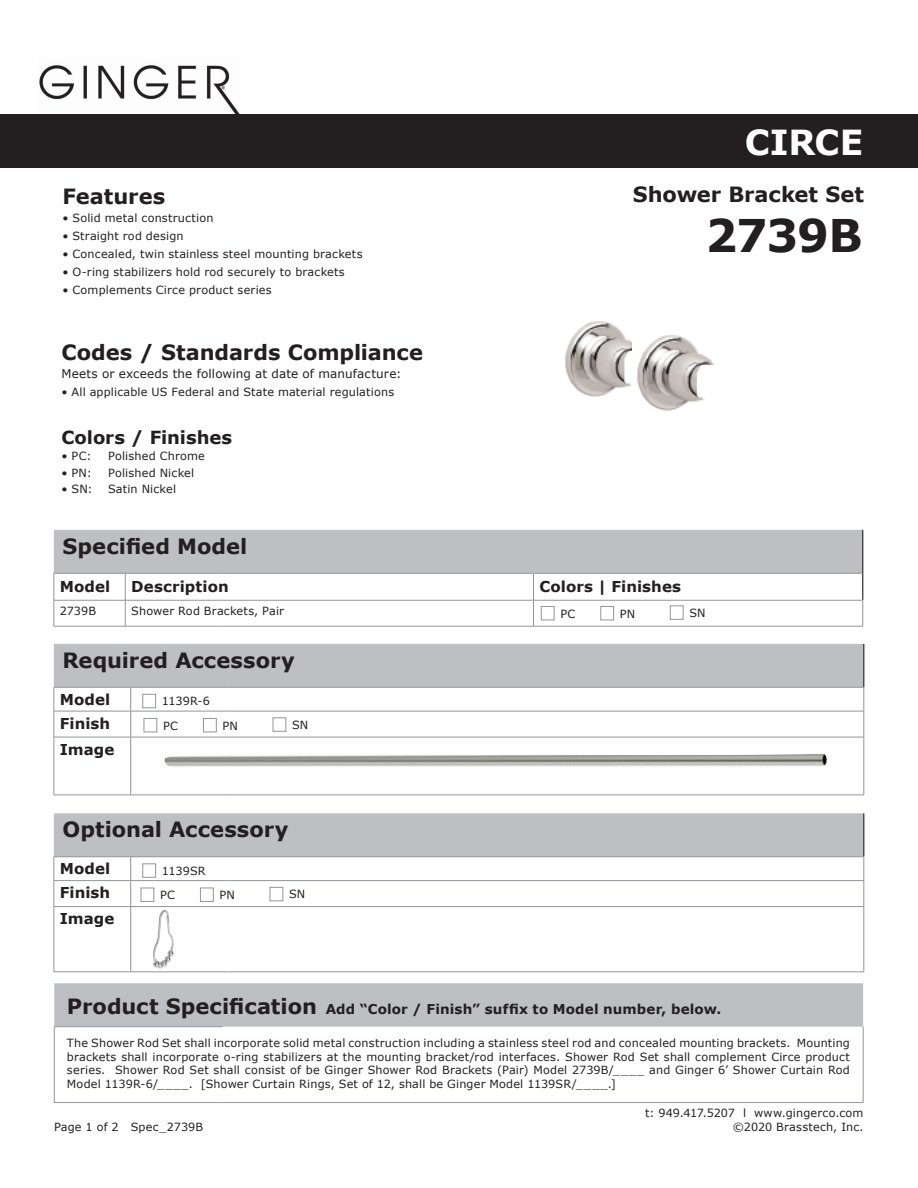
<style>
.page{position:relative;width:918px;height:1188px;background:#fff}
.page>*{position:absolute;margin:0;border:0;box-sizing:border-box;transform-origin:0 0}
.t1{font:700 45px "Verdana";letter-spacing:-.03em;color:#231f20}
.t2{font:700 34.5px "Verdana";letter-spacing:-.005em;color:#fff}
.t3{font:700 21px "Verdana";color:#231f20}
.t4{font:700 18px "Verdana";letter-spacing:-.005em;color:#231f20}
.t5{font:700 15px/23.7px "Verdana";letter-spacing:.005em;color:#231f20}
.t6{font:700 13.5px "Verdana";letter-spacing:.01em;color:#231f20}
.t7{font:12px "Verdana";letter-spacing:.01em;color:#231f20}
.t8{font:11.25px/13.5px "Verdana";letter-spacing:.015em;color:#231f20;text-align:right}
.s1{font-size:21px}
</style>
<div class="page">
<img style="left:39px;top:65px;width:201px;height:49px">
<div style="left:0;top:114px;width:918px;height:54px;background:#231f20"></div>
<svg style="left:54px;top:530px;width:810px;height:96px"></svg>
<hr style="left:54px;top:626px;width:71px;height:1px;background:#939598">
<hr style="left:125px;top:626px;width:97px;height:1px;background:#939598">
<hr style="left:222px;top:626px;width:312px;height:1px;background:#939598">
<hr style="left:534px;top:626px;width:329px;height:1px;background:#939598">
<div style="left:54px;top:983px;width:809px;height:44px;background:#bebfc2"></div>
<hr style="left:54px;top:1026px;width:169px;height:1px;background:#939598">
<hr style="left:54px;top:1027px;width:1px;height:75px;background:#939598">
<hr style="left:863px;top:1027px;width:1px;height:75px;background:#939598">
<hr style="left:54px;top:1102px;width:169px;height:1px;background:#939598">
<hr style="left:223px;top:1102px;width:640px;height:1px;background:#939598">
<svg style="left:54px;top:644px;width:811px;height:93px"></svg>
<hr style="left:54px;top:737px;width:77px;height:1px;background:#939598">
<hr style="left:54px;top:737px;width:1px;height:58px;background:#939598">
<hr style="left:131px;top:737px;width:97px;height:1px;background:#939598">
<hr style="left:130px;top:737px;width:1px;height:58px;background:#939598">
<hr style="left:228px;top:737px;width:636px;height:1px;background:#939598">
<hr style="left:864px;top:737px;width:1px;height:58px;background:#939598">
<hr style="left:54px;top:795px;width:77px;height:1px;background:#939598">
<hr style="left:131px;top:795px;width:97px;height:1px;background:#939598">
<hr style="left:228px;top:795px;width:636px;height:1px;background:#939598">
<div style="left:143px;top:694px;width:13px;height:14px;border:1px solid #939598"></div>
<svg style="left:54px;top:813px;width:811px;height:93px"></svg>
<hr style="left:54px;top:906px;width:77px;height:1px;background:#939598">
<hr style="left:54px;top:907px;width:1px;height:65px;background:#939598">
<hr style="left:131px;top:906px;width:97px;height:1px;background:#939598">
<hr style="left:130px;top:907px;width:1px;height:65px;background:#939598">
<hr style="left:228px;top:906px;width:636px;height:1px;background:#939598">
<hr style="left:864px;top:907px;width:1px;height:65px;background:#939598">
<hr style="left:54px;top:972px;width:77px;height:1px;background:#939598">
<hr style="left:131px;top:972px;width:97px;height:1px;background:#939598">
<hr style="left:228px;top:972px;width:636px;height:1px;background:#939598">
<div style="left:143px;top:864px;width:13px;height:14px;border:1px solid #939598"></div>
<div style="left:273px;top:718px;width:13px;height:14px;border:1px solid #939598"></div>
<div style="left:144px;top:718px;width:13px;height:14px;border:1px solid #939598"></div>
<div style="left:203px;top:718px;width:14px;height:14px;border:1px solid #939598"></div>
<div style="left:270px;top:887px;width:13px;height:14px;border:1px solid #939598"></div>
<div style="left:141px;top:888px;width:13px;height:14px;border:1px solid #939598"></div>
<div style="left:200px;top:888px;width:14px;height:14px;border:1px solid #939598"></div>
<img style="left:164px;top:753px;width:663px;height:14px">
<img style="left:153px;top:910px;width:21px;height:59px">
<img style="left:565px;top:321px;width:67px;height:76px">
<img style="left:637px;top:335px;width:78px;height:76px">
<h3 class="t3" style="left:62px;top:183px;width:105px">Features</h3>
<p class="t8" style="left:62px;top:211px;width:153px">• Solid metal construction</p>
<p class="t8" style="left:62px;top:229px;width:123px">• Straight rod design</p>
<p class="t8" style="left:62px;top:247px;width:302px">• Concealed, twin stainless steel mounting brackets</p>
<p class="t8" style="left:62px;top:265px;width:284px">• O-ring stabilizers hold rod securely to brackets</p>
<p class="t8" style="left:62px;top:283px;width:211px">• Complements Circe product series</p>
<h3 class="t3" style="left:62px;top:339px;width:363px">Codes / Standards Compliance</h3>
<p class="t7" style="left:62px;top:366px;width:342px">Meets or exceeds the following at date of manufacture:</p>
<p class="t8" style="left:62px;top:385px;width:334px">• All applicable US Federal and State material regulations</p>
<h3 class="t4" style="left:62px;top:426px;width:172px">Colors / Finishes</h3>
<p class="t8" style="left:62px;top:450px;width:31px">• PC:</p>
<p class="t8" style="left:108px;top:450px;width:98px">Polished Chrome</p>
<p class="t8" style="left:62px;top:466px;width:32px">• PN:</p>
<p class="t8" style="left:108px;top:466px;width:88px">Polished Nickel</p>
<p class="t8" style="left:62px;top:483px;width:33px">• SN:</p>
<p class="t8" style="left:108px;top:483px;width:70px">Satin Nickel</p>
<h3 class="t3" style="left:63px;top:532px;width:186px">Specified Model</h3>
<h2 class="t2" style="left:745px;top:120px;width:120px">CIRCE</h2>
<h3 class="t3" style="left:633px;top:181px;width:233px">Shower Bracket Set</h3>
<h1 class="t1" style="left:706px;top:207px;width:159px">2739B</h1>
<h3 class="t5" style="left:60px;top:575px;width:52px">Model</h3>
<h3 class="t5" style="left:131px;top:575px;width:99px">Description</h3>
<h3 class="t5" style="left:540px;top:575px;width:143px">Colors | Finishes</h3>
<p class="t8" style="left:60px;top:604px;width:38px">2739B</p>
<p class="t8" style="left:131px;top:604px;width:154px">Shower Rod Brackets, Pair</p>
<p class="t8" style="left:560px;top:607px;width:16px">PC</p>
<p class="t8" style="left:620px;top:607px;width:17px">PN</p>
<p class="t8" style="left:689px;top:606px;width:18px">SN</p>
<h3 class="t3" style="left:63px;top:646px;width:234px">Required Accessory</h3>
<p class="t8" style="left:162px;top:695px;width:50px">1139R-6</p>
<h3 class="t5" style="left:60px;top:688px;width:52px">Model<br>Finish</h3>
<h3 class="t5" style="left:60px;top:737px;width:56px">Image</h3>
<p class="t8" style="left:163px;top:719px;width:16px">PC</p>
<p class="t8" style="left:223px;top:719px;width:17px">PN</p>
<p class="t8" style="left:292px;top:718px;width:18px">SN</p>
<h3 class="t3" style="left:63px;top:816px;width:227px">Optional Accessory</h3>
<p class="t8" style="left:162px;top:864px;width:45px">1139SR</p>
<h3 class="t5" style="left:60px;top:857px;width:52px">Model<br>Finish</h3>
<h3 class="t5" style="left:60px;top:907px;width:56px">Image</h3>
<p class="t8" style="left:160px;top:888px;width:16px">PC</p>
<p class="t8" style="left:220px;top:888px;width:17px">PN</p>
<p class="t8" style="left:289px;top:888px;width:18px">SN</p>
<p class="t6" style="left:67px;top:1000px;width:656px"><span class="s1">Product Specification</span> Add “Color / Finish” suffix to Model number, below.</p>
<p class="t8" style="left:67px;top:1036px;width:785px;text-align:justify">The Shower Rod Set shall incorporate solid metal construction including a stainless steel rod and concealed mounting brackets. Mounting brackets shall incorporate o-ring stabilizers at the mounting bracket/rod interfaces. Shower Rod Set shall complement Circe product series. Shower Rod Set shall consist of be Ginger Shower Rod Brackets (Pair) Model 2739B/____ and Ginger 6’ Shower Curtain Rod Model 1139R-6/____. [Shower Curtain Rings, Set of 12, shall be Ginger Model 1139SR/____.]</p>
<p class="t8" style="left:54px;top:1121px;width:151px">Page 1 of 2 Spec_2739B</p>
<p class="t8" style="left:645px;top:1107px;width:220px">t: 949.417.5207 l www.gingerco.com ©2020 Brasstech, Inc.</p>
</div>
